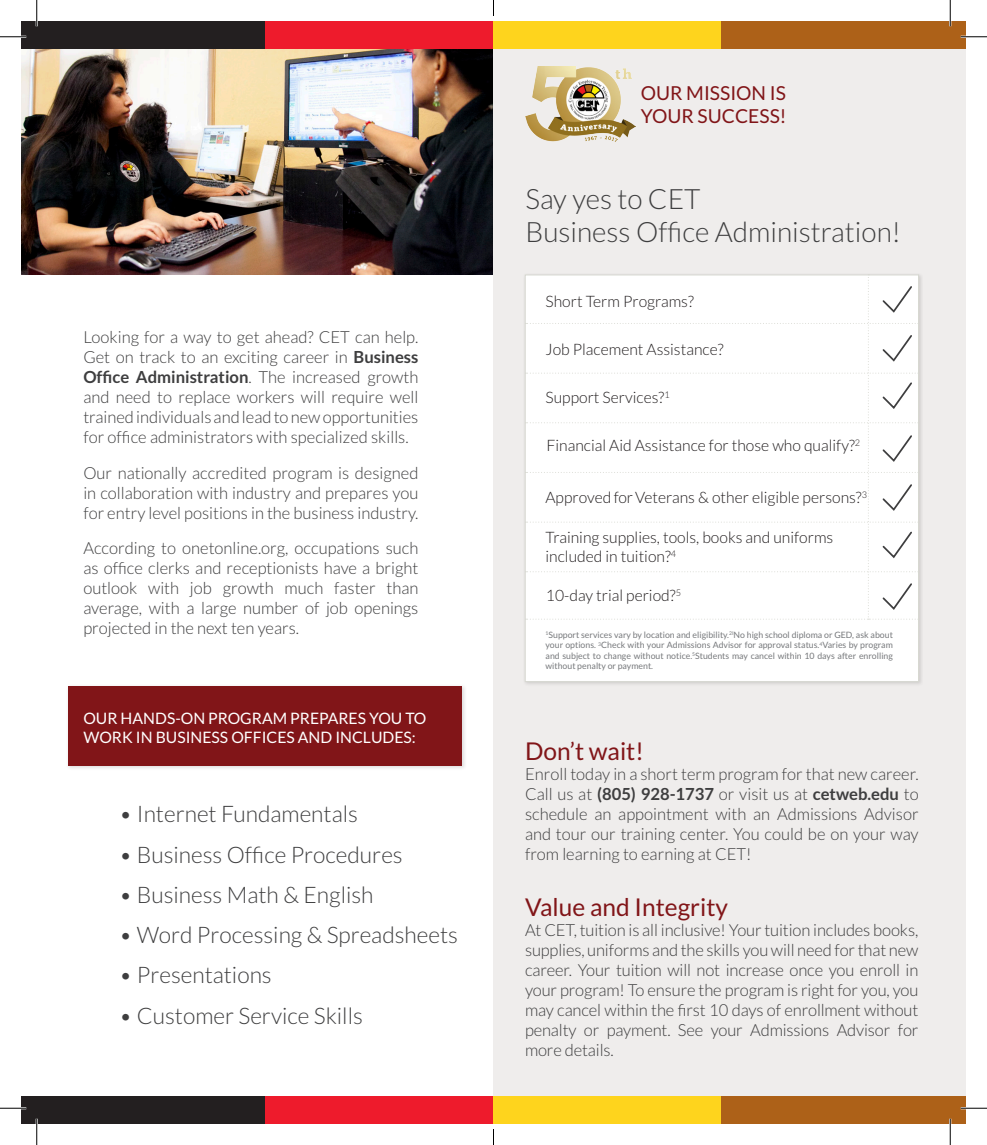
<style>
.page{position:relative;width:987px;height:1145px;background:#fff}
.page>*{position:absolute;margin:0;border:0;box-sizing:border-box;transform-origin:0 0}
.t1{font:300 28px/33.6px "Lato";color:#3e3e3f}
.t2{font:24.5px "Lato";color:#811518}
.t3{font:300 22.75px "Lato";color:#3e3e3f}
.t4{font:19.25px/23.1px "Lato";color:#811518}
.t5{font:300 16.62px/19.9px "Lato";color:#3e3e3f;text-align:justify}
.t6{font:300 15.75px/18.9px "Lato";color:#231f20}
.t7{font:15.75px "Lato";color:#fff}
.t8{font:8.75px/10.5px "Lato";color:#76787b;text-align:justify}
.s1{font-weight:700}
</style>
<div class="page">
<div style="left:66px;top:684px;width:401px;height:86px;background:#f2f1f1"></div>
<div style="left:68px;top:686px;width:394px;height:80px;background:#811518"></div>
<img style="left:21px;top:48px;width:473px;height:226px">
<div style="left:494px;top:43px;width:472px;height:1081px;background:#efedec"></div>
<div style="left:21px;top:21px;width:244px;height:27px;background:#231f20"></div>
<div style="left:265px;top:21px;width:229px;height:27px;background:#ee1b2c"></div>
<div style="left:494px;top:21px;width:228px;height:27px;background:#fed41d"></div>
<div style="left:722px;top:21px;width:244px;height:27px;background:#ad6118"></div>
<div style="left:21px;top:1096px;width:244px;height:28px;background:#231f20"></div>
<div style="left:265px;top:1096px;width:229px;height:28px;background:#ee1b2c"></div>
<div style="left:494px;top:1096px;width:228px;height:28px;background:#fed41d"></div>
<div style="left:722px;top:1096px;width:244px;height:28px;background:#ad6118"></div>
<div style="left:523px;top:272px;width:400px;height:414px;background:#dfdddc"></div>
<div style="left:525px;top:275px;width:394px;height:406px;background:#fff;border:1px solid #d7d8d1"></div>
<svg style="left:525px;top:275px;width:393px;height:344px"></svg>
<hr style="left:918px;top:275px;width:1px;height:344px;background:#d7d8d1">
<img style="left:525px;top:66px;width:111px;height:76px">
<hr style="left:0;top:36px;width:26px;height:2px;background:#fff">
<hr style="left:961px;top:36px;width:26px;height:2px;background:#fff">
<hr style="left:0;top:1107px;width:26px;height:2px;background:#fff">
<hr style="left:961px;top:1107px;width:26px;height:2px;background:#fff">
<hr style="left:36px;top:0;width:2px;height:26px;background:#fff">
<hr style="left:36px;top:1118px;width:2px;height:26px;background:#fff">
<hr style="left:949px;top:0;width:2px;height:26px;background:#fff">
<hr style="left:949px;top:1118px;width:2px;height:26px;background:#fff">
<svg style="left:0;top:36px;width:26px;height:1px"></svg>
<svg style="left:961px;top:36px;width:26px;height:1px"></svg>
<svg style="left:0;top:1107px;width:26px;height:1px"></svg>
<svg style="left:961px;top:1107px;width:26px;height:1px"></svg>
<svg style="left:36px;top:0;width:1px;height:26px"></svg>
<svg style="left:36px;top:1118px;width:1px;height:26px"></svg>
<svg style="left:950px;top:0;width:1px;height:26px"></svg>
<svg style="left:950px;top:1118px;width:1px;height:26px"></svg>
<svg style="left:493px;top:0;width:1px;height:16px"></svg>
<svg style="left:493px;top:1129px;width:1px;height:15px"></svg>
<p class="t5" style="left:83px;top:327px;width:337px">Looking for a way to get ahead? CET can help.<br>Get on track to an exciting career in <span class="s1">Business Office Administration</span>. The increased growth and need to replace workers will require well trained individuals and lead to new opportunities for office administrators with specialized skills.</p>
<p class="t5" style="left:83px;top:463px;width:337px">Our nationally accredited program is designed in collaboration with industry and prepares you for entry level positions in the business industry.</p>
<p class="t5" style="left:83px;top:538px;width:337px">According to onetonline.org, occupations such as office clerks and receptionists have a bright outlook with job growth much faster than average, with a large number of job openings projected in the next ten years.</p>
<p class="t7" style="left:83px;top:709px;width:345px">OUR HANDS-ON PROGRAM PREPARES YOU TO</p>
<p class="t7" style="left:83px;top:728px;width:334px">WORK IN BUSINESS OFFICES AND INCLUDES:</p>
<p class="t3" style="left:119px;top:802px;width:240px">• Internet Fundamentals</p>
<p class="t3" style="left:119px;top:842px;width:285px">• Business Office Procedures</p>
<p class="t3" style="left:119px;top:882px;width:256px">• Business Math &amp; English</p>
<p class="t3" style="left:119px;top:922px;width:340px">• Word Processing &amp; Spreadsheets</p>
<p class="t3" style="left:119px;top:963px;width:154px">• Presentations</p>
<p class="t3" style="left:119px;top:1003px;width:245px">• Customer Service Skills</p>
<p class="t4" style="left:641px;top:82px;width:147px">OUR MISSION IS<br>YOUR SUCCESS!</p>
<p class="t1" style="left:525px;top:182px;width:377px">Say yes to CET<br>Business Office Administration!</p>
<p class="t6" style="left:546px;top:291px;width:150px">Short Term Programs?</p>
<p class="t6" style="left:546px;top:340px;width:180px">Job Placement Assistance?</p>
<p class="t6" style="left:546px;top:388px;width:126px">Support Services?<sup>1</sup></p>
<p class="t6" style="left:546px;top:436px;width:315px">Financial Aid Assistance for those who qualify?<sup>2</sup></p>
<p class="t6" style="left:546px;top:488px;width:323px">Approved for Veterans &amp; other eligible persons?<sup>3</sup></p>
<p class="t6" style="left:546px;top:528px;width:289px">Training supplies, tools, books and uniforms included in tuition?<sup>4</sup></p>
<p class="t6" style="left:546px;top:586px;width:137px">10-day trial period?<sup>5</sup></p>
<p class="t8" style="left:546px;top:629px;width:349px"><sup>1</sup>Support services vary by location and eligibility.<sup>2I</sup>No high school diploma or GED, ask about your options. <sup>3</sup>Check with your Admissions Advisor for approval status.<sup>4</sup>Varies by program and subject to change without notice.<sup>5</sup>Students may cancel within 10 days after enrolling without penalty or payment.</p>
<p class="t2" style="left:525px;top:737px;width:120px">Don’t wait!</p>
<p class="t5" style="left:525px;top:764px;width:395px">Enroll today in a short term program for that new career.<br>Call us at <span class="s1">(805) 928-1737</span> or visit us at <span class="s1">cetweb.edu</span> to schedule an appointment with an Admissions Advisor and tour our training center. You could be on your way from learning to earning at CET!</p>
<p class="t2" style="left:525px;top:893px;width:205px">Value and Integrity</p>
<p class="t5" style="left:525px;top:920px;width:395px">At CET, tuition is all inclusive! Your tuition includes books, supplies, uniforms and the skills you will need for that new career. Your tuition will not increase once you enroll in your program! To ensure the program is right for you, you may cancel within the first 10 days of enrollment without penalty or payment. See your Admissions Advisor for more details.</p>
</div>
